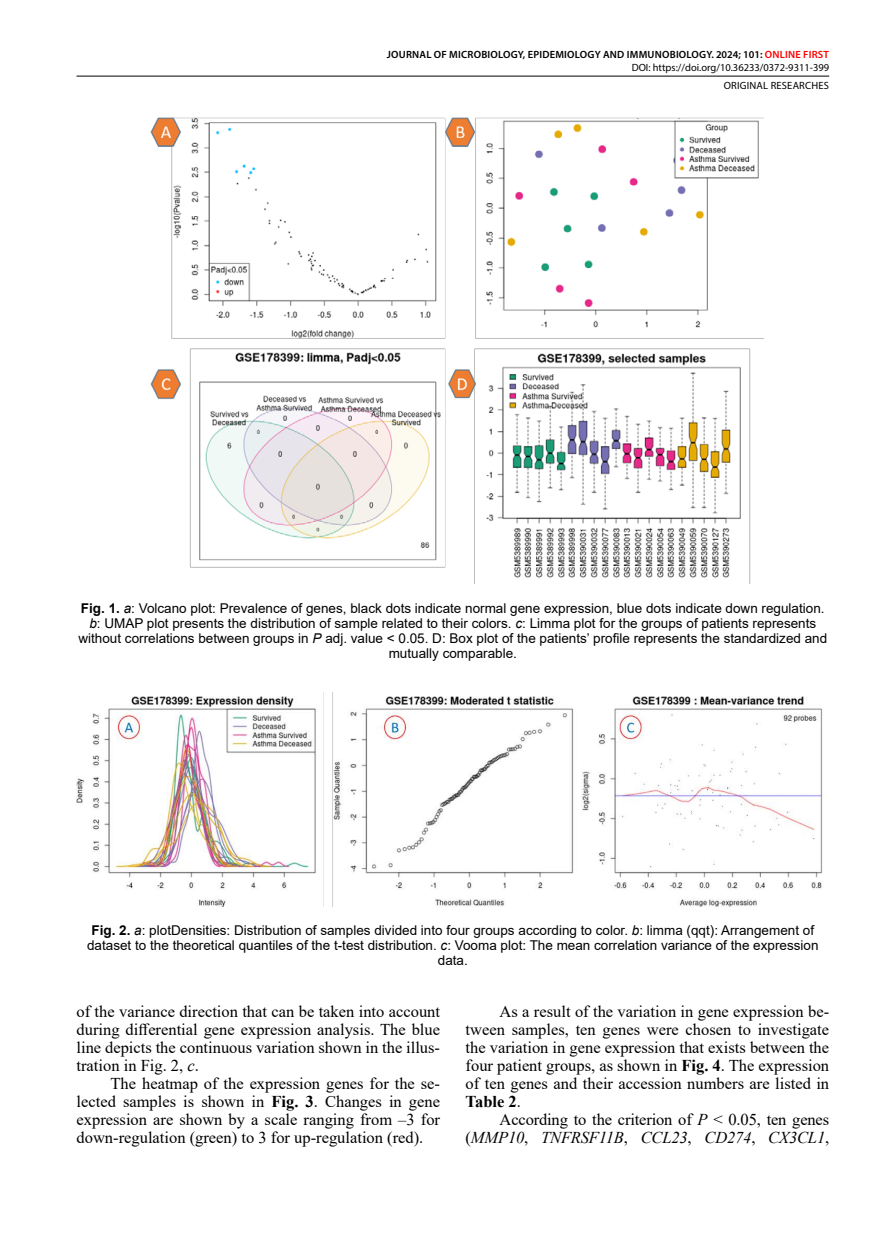
<style>
.page{position:relative;width:893px;height:1234px;background:#fff}
.page>*{position:absolute;margin:0;border:0;box-sizing:border-box;transform-origin:0 0}
.Основной_текст{font:16.5px/18px "Times New Roman";color:#000;text-align:justify}
.Подрисуночная{font:13.5px/15px "Arial";color:#000;text-align:center}
.t1{font:600 10.5px/13.5px "Myriad Pro";letter-spacing:.02em;color:#000;text-align:right}
.t2{font:10.5px "Myriad Pro";letter-spacing:.02em;color:#000}
.s1{color:#f00}
.s2{font-weight:400}
.s3{font-weight:700}
.s4{font-style:italic}
</style>
<div class="page">
<hr style="left:77px;top:76px;width:752px;height:1px;background:#000">
<img style="left:151px;top:117px;width:613px;height:467px">
<img style="left:77px;top:692px;width:751px;height:213px">
<p class="t1" style="left:387px;top:47px;width:444px">JOURNAL OF MICROBIOLOGY, EPIDEMIOLOGY AND IMMUNOBIOLOGY. 2024; 101: <span class="s1">ONLINE FIRST<br></span><span class="s2">DOI: https://doi.org/10.36233/0372-9311-399</span></p>
<p class="t2" style="left:724px;top:79px;width:107px">ORIGINAL RESEARCHES</p>
<p class="Подрисуночная" style="left:78px;top:600px;width:750px"><span class="s3">Fig. 1.</span> <span class="s4">a</span>: Volcano plot: Prevalence of genes, black dots indicate normal gene expression, blue dots indicate down regulation. <span class="s4">b</span>: UMAP plot presents the distribution of sample related to their colors. <span class="s4">c</span>: Limma plot for the groups of patients represents without correlations between groups in <span class="s4">P</span> adj. value &lt; 0.05. D: Box plot of the patients’ profile represents the standardized and mutually comparable.</p>
<p class="Подрисуночная" style="left:87px;top:922px;width:733px"><span class="s3">Fig. 2.</span> <span class="s4">a</span>: plotDensities: Distribution of samples divided into four groups according to color. <span class="s4">b</span>: limma (qqt): Arrangement of dataset to the theoretical quantiles of the t-test distribution. <span class="s4">c</span>: Vooma plot: The mean correlation variance of the expression data.</p>
<p class="Основной_текст" style="left:77px;top:1001px;width:365px">of the variance direction that can be taken into account during differential gene expression analysis. The blue line depicts the continuous variation shown in the illus&shy;tration in Fig. 2, <span class="s4">c</span>.</p>
<p class="Основной_текст" style="left:77px;top:1073px;width:365px;text-indent:34px">The heatmap of the expression genes for the se&shy;lected samples is shown in <span class="s3">Fig. 3</span>. Changes in gene expression are shown by a scale ranging from –3 for down-regulation (green) to 3 for up-regulation (red).</p>
<p class="Основной_текст" style="left:466px;top:1001px;width:365px;text-indent:34px">As a result of the variation in gene expression be&shy;tween samples, ten genes were chosen to investigate the variation in gene expression that exists between the four patient groups, as shown in <span class="s3">Fig. 4</span>. The expression of ten genes and their accession numbers are listed in <span class="s3">Table 2</span>.</p>
<p class="Основной_текст" style="left:466px;top:1109px;width:365px;text-align:right">According to the criterion of <span class="s4">P</span> &lt; 0.05, ten genes (<span class="s4">MMP10</span>, <span class="s4">TNFRSF11B</span>, <span class="s4">CCL23</span>, <span class="s4">CD274</span>, <span class="s4">CX3CL1</span>,</p>
</div>
